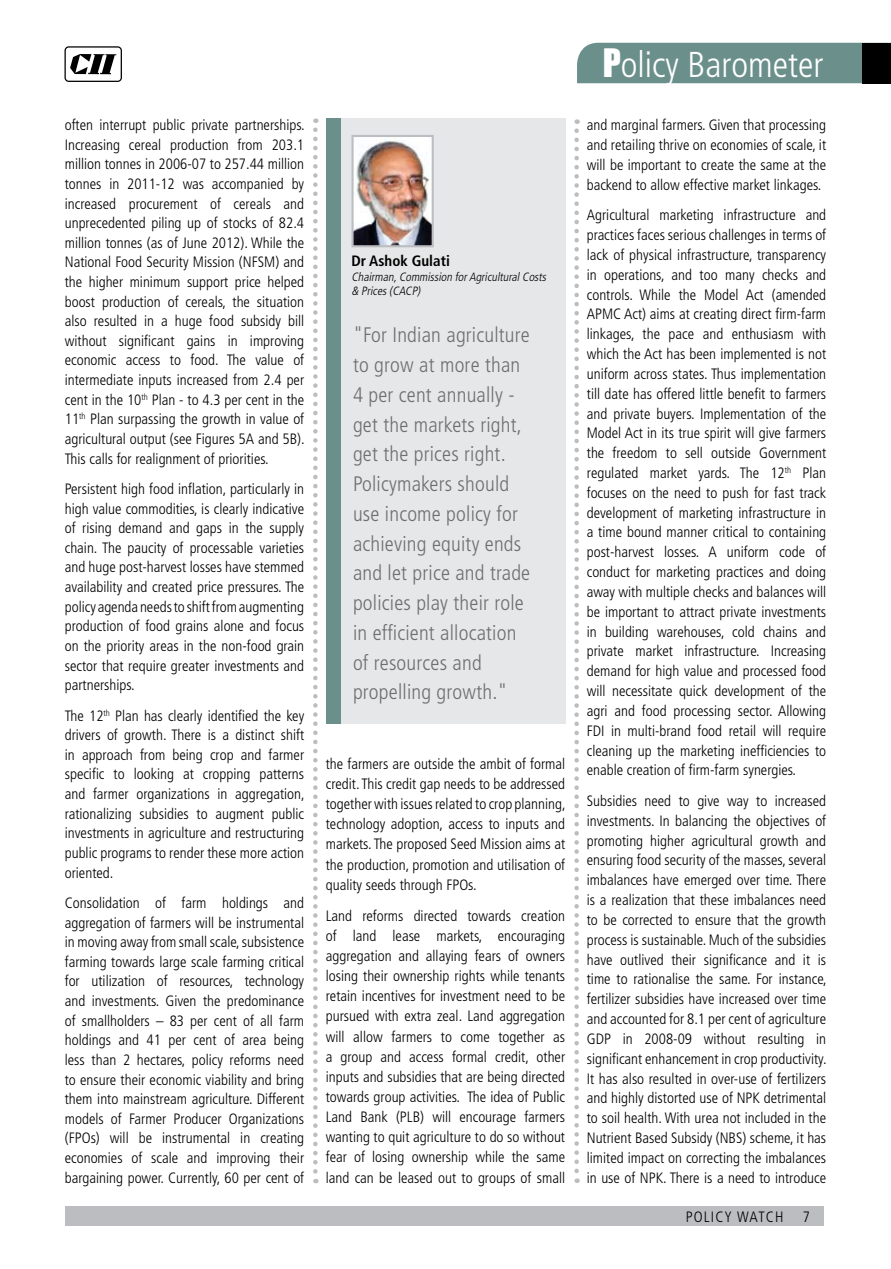
<style>
.page{position:relative;width:891px;height:1269px;background:#fff}
.page>*{position:absolute;margin:0;border:0;box-sizing:border-box;transform-origin:0 0}
.t1{font:300 condensed 36px "Frutiger";color:#fff}
.t2{font:300 condensed 21px/29.7px "Frutiger";letter-spacing:.01em;color:#6d6f71}
.t3{font:300 condensed 15px/19.8px "Frutiger";color:#000;text-align:justify}
.t4{font:700 condensed 15px "Frutiger";color:#000}
.t5{font:300 condensed 15px "Frutiger";letter-spacing:.075em;color:#000}
.t6{font:italic 300 condensed 12px/14.4px "Frutiger";color:#000}
.s1{font-family:"Impact";font-weight:400;font-stretch:normal}
</style>
<div class="page">
<svg style="left:574px;top:131px;width:5px;height:1052px"></svg>
<svg style="left:313px;top:130px;width:5px;height:1053px"></svg>
<div style="left:65px;top:1207px;width:759px;height:19px;background:#bcbdc0"></div>
<svg style="left:65px;top:46px;width:57px;height:36px"></svg>
<div style="left:577px;top:43px;width:285px;height:40px;background:#6b908c"></div>
<div style="left:862px;top:43px;width:29px;height:40px;background:#000"></div>
<div style="left:326px;top:119px;width:239px;height:605px;background:#e6e7e8"></div>
<div style="left:326px;top:119px;width:15px;height:605px;background:#6b908c"></div>
<img style="left:355px;top:138px;width:76px;height:106px">
<div style="left:352px;top:135px;width:82px;height:112px;border:2px solid #bcbdc0"></div>
<p class="t3" style="left:65px;top:115px;width:241px">often interrupt public private partnerships.<br>I ncreasing cereal production from 203.1 million tonnes in 2006-07 to 257.44 million tonnes in 2011-12 was accompanied by increased procurement of cereals and unprecedented piling up of stocks of 82.4 million tonnes (as of June 2012). While the National Food Security Mission (NFSM) and the higher minimum support price helped boost production of cereals, the situation also resulted in a huge food subsidy bill without significant gains in improving economic access to food. The value of intermediate inputs increased from 2.4 per cent in the 10<sup>th</sup> Plan - to 4.3 per cent in the 11<sup>th</sup> Plan surpassing the growth in value of agricultural output (see Figures 5A and 5B).<br>This calls for realignment of priorities.</p>
<p class="t3" style="left:65px;top:479px;width:241px">Persistent high food inflation, particularly in high value commodities, is clearly indicative of rising demand and gaps in the supply chain. The paucity of processable varieties and huge post-harvest losses have stemmed availability and created price pressures. The policy agenda needs to shift from augmenting production of food grains alone and focus on the priority areas in the non-food grain sector that require greater investments and partnerships.</p>
<p class="t3" style="left:65px;top:706px;width:241px">The 12<sup>th</sup> Plan has clearly identified the key drivers of growth. There is a distinct shift in approach from being crop and farmer specific to looking at cropping patterns and farmer organizations in aggregation, rationalizing subsidies to augment public investments in agriculture and restructuring public programs to render these more action oriented.</p>
<p class="t3" style="left:65px;top:893px;width:241px">Consolidation of farm holdings and aggregation of farmers will be instrumental in moving away from small scale, subsistence farming towards large scale farming critical for utilization of resources, technology and investments. Given the predominance of smallholders – 83 per cent of all farm holdings and 41 per cent of area being less than 2 hectares, policy reforms need to ensure their economic viability and bring them into mainstream agriculture. Different models of Farmer Producer Organizations (FPOs) will be instrumental in creating economies of scale and improving their bargaining power. Currently, 60 per cent of</p>
<p class="t4" style="left:352px;top:252px;width:100px">Dr Ashok Gulati</p>
<p class="t6" style="left:352px;top:269px;width:198px">Chairman,Commission forAgriculturalCosts &amp; Prices(CACP</p>
<p class="t6" style="left:417px;top:284px;width:7px">)</p>
<p class="t2" style="left:353px;top:320px;width:179px">"For I ndian agriculture to grow at more than<br>4 per cent annually - get the markets right, get the prices right.<br>Policymakers should use income policy for achieving equity ends and let price and trade policies play their role in efficient allocation of resources and propelling growth."</p>
<p class="t3" style="left:326px;top:754px;width:241px">the farmers are outside the ambit of formal credit. This credit gap needs to be addressed together with issues related to crop planning, technology adoption, access to inputs and markets. The proposed Seed Mission aims at the production, promotion and utilisation of quality seeds through FPOs.</p>
<p class="t3" style="left:326px;top:906px;width:241px">Land reforms directed towards creation of land lease markets, encouraging aggregation and allaying fears of owners losing their ownership rights while tenants retain incentives for investment need to be pursued with extra zeal. Land aggregation will allow farmers to come together as a group and access formal credit, other inputs and subsidies that are being directed towards group activities. The idea of Public Land Bank (PLB) will encourage farmers wanting to quit agriculture to do so without fear of losing ownership while the same land can be leased out to groups of small</p>
<h1 class="t1" style="left:603px;top:44px;width:222px"><span class="s1">P</span>olicy Barometer</h1>
<p class="t3" style="left:587px;top:115px;width:241px">and marginal farmers. Given that processing and retailing thrive on economies of scale, it will be important to create the same at the backend to allow effective market linkages.</p>
<p class="t3" style="left:587px;top:205px;width:241px">Agricultural marketing infrastructure and practices faces serious challenges in terms of lack of physical infrastructure, transparency in operations, and too many checks and controls. While the Model Act (amended AP MC Act) aims at creating direct firm-farm linkages, the pace and enthusiasm with which the Act has been implemented is not uniform across states. Thus implementation till date has offered little benefit to farmers and private buyers. I mplementation of the Model Act in its true spirit will give farmers the freedom to sell outside Government regulated market yards. The 12<sup>th</sup> Plan focuses on the need to push for fast track development of marketing infrastructure in a time bound manner critical to containing post-harvest losses. A uniform code of conduct for marketing practices and doing away with multiple checks and balances will be important to attract private investments in building warehouses, cold chains and private market infrastructure. I ncreasing demand for high value and processed food will necessitate quick development of the agri and food processing sector. Allowing FDI in multi-brand food retail will require cleaning up the marketing inefficiencies to enable creation of firm-farm synergies.</p>
<p class="t3" style="left:587px;top:791px;width:241px">Subsidies need to give way to increased investments. I n balancing the objectives of promoting higher agricultural growth and ensuring food security of the masses, several imbalances have emerged over time. There is a realization that these imbalances need to be corrected to ensure that the growth process is sustainable. Much of the subsidies have outlived their significance and it is time to rationalise the same. For instance, fertilizer subsidies have increased over time and accounted for 8.1 per cent of agriculture GDP in 2008-09 without resulting in significant enhancement in crop productivity.<br>It has also resulted in over-use of fertilizers and highly distorted use of NPK detrimental to soil health. With urea not included in the Nutrient Based Subsidy (NBS) scheme, it has limited impact on correcting the imbalances in use of NPK. There is a need to introduce</p>
<p class="t5" style="left:686px;top:1208px;width:99px">policy watch</p>
<p class="t3" style="left:803px;top:1207px;width:9px">7</p>
</div>
